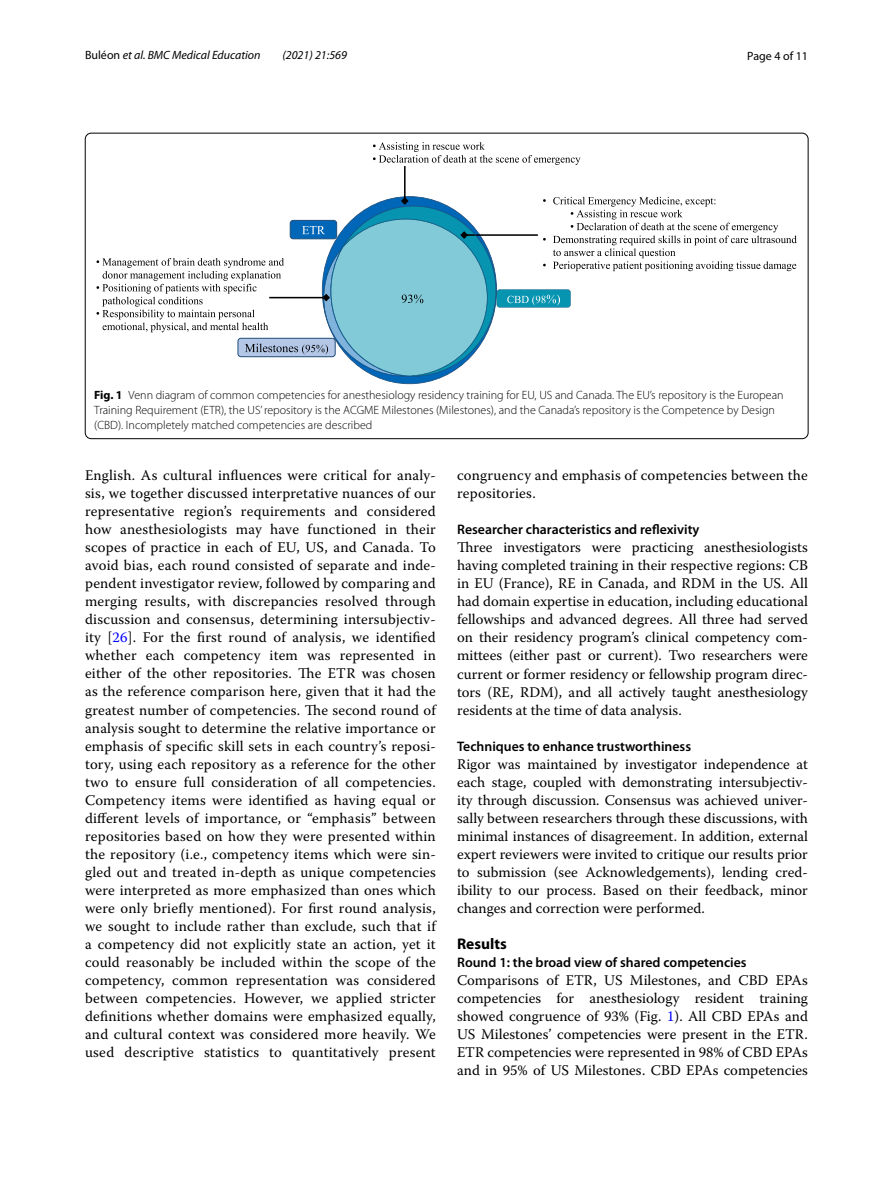
<style>
.page{position:relative;width:893px;height:1187px;background:#fff}
.page>*{position:absolute;margin:0;border:0;box-sizing:border-box;transform-origin:0 0}
.t1{font:700 15.45px "Myriad Pro";color:#000}
.t2{font:14.7px/18px "Warnock Pro";letter-spacing:.005em;color:#000;text-align:justify}
.t3{font:600 13.8px "Myriad Pro";color:#000}
.t4{font:300 12px/15px "Myriad Pro";color:#000}
.t5{font:italic 12px "Myriad Pro";color:#000}
.t6{font:12px "Myriad Pro";color:#000}
.s1{font-style:normal}
.s2{font-weight:700}
.s3{color:#00f}
</style>
<div class="page">
<svg style="left:96px;top:142px;width:701px;height:242px"></svg>
<p class="t5" style="left:85px;top:48px;width:177px"><span class="s1">Buléon</span> et al. BMC Medical Education</p>
<p class="t5" style="left:282px;top:48px;width:66px">(2021) 21:569</p>
<p class="t6" style="left:747px;top:48px;width:62px">Page 4 of 11</p>
<p class="t4" style="left:94px;top:388px;width:691px"><span class="s2">Fig. 1</span> Venn diagram of common competencies for anesthesiology residency training for EU, US and Canada. The EU’s repository is the European<br>Training Requirement (ETR), the US’ repository is the ACGME Milestones (Milestones), and the Canada’s repository is the Competence by Design (CBD). Incompletely matched competencies are described</p>
<p class="t2" style="left:85px;top:466px;width:352px">English. As cultural influences were critical for analy&shy;sis, we together discussed interpretative nuances of our representative region’s requirements and considered how anesthesiologists may have functioned in their scopes of practice in each of EU, US, and Canada. To avoid bias, each round consisted of separate and inde&shy;pendent investigator review, followed by comparing and merging results, with discrepancies resolved through discussion and consensus, determining intersubjectiv&shy;ity [<span class="s3">26</span>]. For the first round of analysis, we identified whether each competency item was represented in either of the other repositories. The ETR was chosen as the reference comparison here, given that it had the greatest number of competencies. The second round of analysis sought to determine the relative importance or emphasis of specific skill sets in each country’s reposi&shy;tory, using each repository as a reference for the other two to ensure full consideration of all competencies.<br>Competency items were identified as having equal or different levels of importance, or “emphasis” between repositories based on how they were presented within the repository (i.e., competency items which were sin&shy;gled out and treated in-depth as unique competencies were interpreted as more emphasized than ones which were only briefly mentioned). For first round analysis, we sought to include rather than exclude, such that if a competency did not explicitly state an action, yet it could reasonably be included within the scope of the competency, common representation was considered between competencies. However, we applied stricter definitions whether domains were emphasized equally, and cultural context was considered more heavily. We used descriptive statistics to quantitatively present</p>
<p class="t2" style="left:457px;top:466px;width:352px">congruency and emphasis of competencies between the repositories.</p>
<p class="t3" style="left:457px;top:521px;width:244px">Researcher characteristics and reflexivity</p>
<p class="t2" style="left:457px;top:538px;width:352px">Three investigators were practicing anesthesiologists having completed training in their respective regions: CB in EU (France), RE in Canada, and RDM in the US. All had domain expertise in education, including educational fellowships and advanced degrees. All three had served on their residency program’s clinical competency com&shy;mittees (either past or current). Two researchers were current or former residency or fellowship program direc&shy;tors (RE, RDM), and all actively taught anesthesiology residents at the time of data analysis.</p>
<p class="t3" style="left:457px;top:737px;width:235px">Techniques to enhance trustworthiness</p>
<p class="t2" style="left:457px;top:754px;width:352px">Rigor was maintained by investigator independence at each stage, coupled with demonstrating intersubjectiv&shy;ity through discussion. Consensus was achieved univer&shy;sally between researchers through these discussions, with minimal instances of disagreement. In addition, external expert reviewers were invited to critique our results prior to submission (see Acknowledgements), lending cred&shy;ibility to our process. Based on their feedback, minor changes and correction were performed.</p>
<p class="t1" style="left:457px;top:933px;width:51px">Results</p>
<p class="t3" style="left:457px;top:953px;width:291px">Round 1: the broad view of shared competencies</p>
<p class="t2" style="left:457px;top:970px;width:352px">Comparisons of ETR, US Milestones, and CBD EPAs competencies for anesthesiology resident training showed congruence of 93% (Fig. <span class="s3">1</span>). All CBD EPAs and US Milestones’ competencies were present in the ETR.<br>ETR competencies were represented in 98% of CBD EPAs and in 95% of US Milestones. CBD EPAs competencies</p>
</div>
